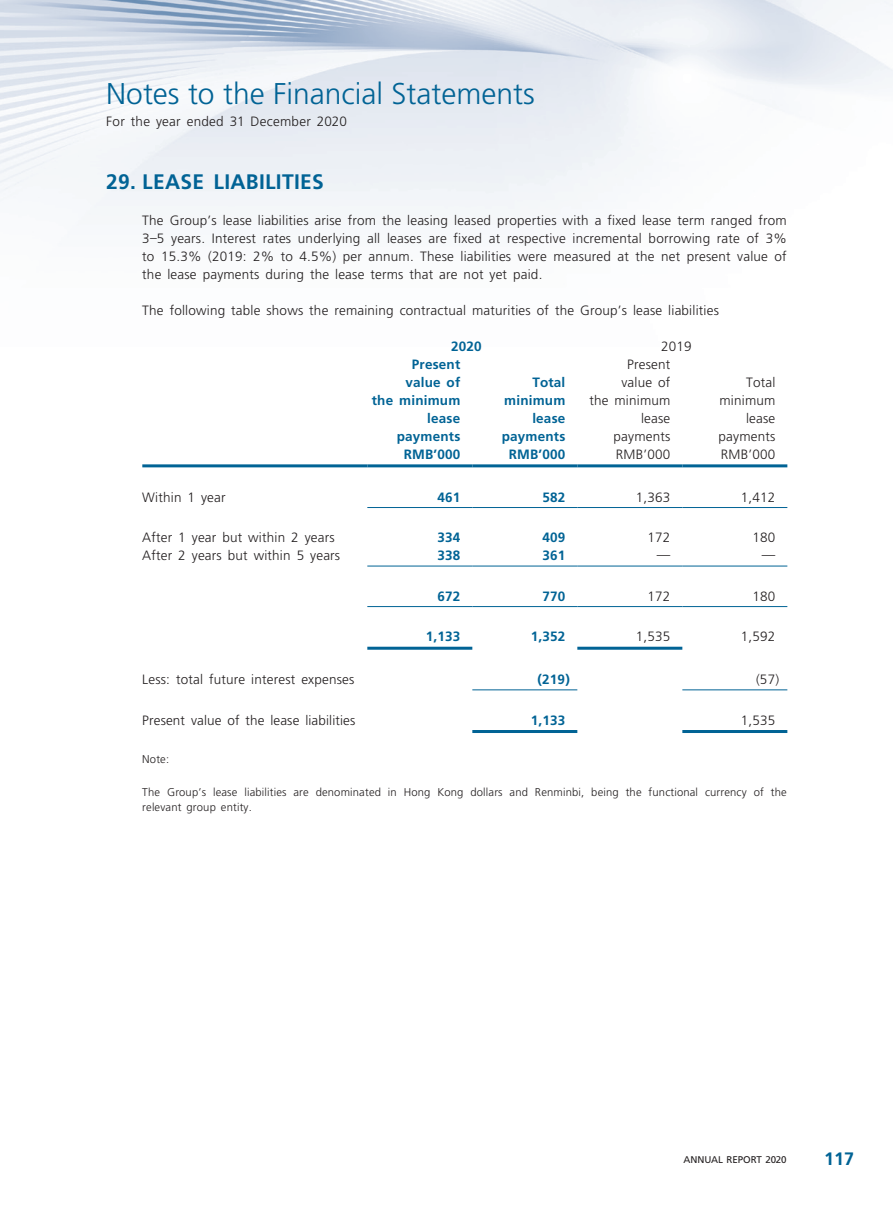
<style>
.page{position:relative;width:893px;height:1212px;background:#fff}
.page>*{position:absolute;margin:0;border:0;box-sizing:border-box;transform-origin:0 0}
.t1{font:300 30px "Frutiger LT Std";color:#016395}
._03_H1{font:700 21px "Frutiger LT Std";letter-spacing:.015em;color:#016395}
.t2{font:700 18px "Frutiger LT Std";color:#016395}
._12___P2{font:300 13.5px/18px "Frutiger LT Std";letter-spacing:.015em;color:#231f20;text-align:justify}
._15_Table_Stub{font:300 13.5px "Frutiger LT Std";letter-spacing:.015em;color:#231f20}
._01_Body_Text{font:700 13.5px "Frutiger LT Std";letter-spacing:.015em;color:#016395}
._01_Body_Text-2{font:300 13.5px "Frutiger LT Std";letter-spacing:.015em;color:#231f20}
._26___P2__Note{font:300 11.25px/15px "Frutiger LT Std";letter-spacing:.015em;color:#231f20}
.t3{font:9.75px "Frutiger LT Std";letter-spacing:-.01em;color:#231f20}
</style>
<div class="page">
<img style="left:0;top:0;width:893px;height:733px">
<hr style="left:142px;top:464px;width:225px;height:3px;background:#016395">
<hr style="left:367px;top:464px;width:105px;height:3px;background:#016395">
<hr style="left:472px;top:464px;width:105px;height:3px;background:#016395">
<hr style="left:577px;top:464px;width:105px;height:3px;background:#016395">
<hr style="left:682px;top:464px;width:105px;height:3px;background:#016395">
<hr style="left:367px;top:507px;width:105px;height:1px;background:#016395">
<hr style="left:472px;top:507px;width:105px;height:1px;background:#016395">
<hr style="left:577px;top:507px;width:105px;height:1px;background:#016395">
<hr style="left:682px;top:507px;width:105px;height:1px;background:#016395">
<hr style="left:367px;top:566px;width:105px;height:1px;background:#016395">
<hr style="left:472px;top:566px;width:105px;height:1px;background:#016395">
<hr style="left:577px;top:566px;width:105px;height:1px;background:#016395">
<hr style="left:682px;top:566px;width:105px;height:1px;background:#016395">
<hr style="left:367px;top:606px;width:105px;height:1px;background:#016395">
<hr style="left:472px;top:606px;width:105px;height:1px;background:#016395">
<hr style="left:577px;top:606px;width:105px;height:1px;background:#016395">
<hr style="left:682px;top:606px;width:105px;height:1px;background:#016395">
<hr style="left:367px;top:647px;width:105px;height:3px;background:#016395">
<hr style="left:577px;top:647px;width:105px;height:3px;background:#016395">
<hr style="left:472px;top:689px;width:105px;height:1px;background:#016395">
<hr style="left:682px;top:689px;width:105px;height:1px;background:#016395">
<hr style="left:472px;top:730px;width:105px;height:3px;background:#016395">
<hr style="left:682px;top:730px;width:105px;height:3px;background:#016395">
<h1 class="t1" style="left:106px;top:77px;width:430px">Notes to the Financial Statements</h1>
<p class="_12___P2" style="left:106px;top:112px;width:242px">For the year ended 31 December 2020</p>
<p class="_03_H1" style="left:106px;top:169px;width:219px">29. LEASE LIABILITIES</p>
<p class="_12___P2" style="left:142px;top:211px;width:646px">The Group’s lease liabilities arise from the leasing leased properties with a fixed lease term ranged from 3–5 years. Interest rates underlying all leases are fixed at respective incremental borrowing rate of 3% to 15.3% (2019: 2% to 4.5%) per annum. These liabilities were measured at the net present value of the lease payments during the lease terms that are not yet paid.</p>
<p class="_12___P2" style="left:142px;top:301px;width:578px">The following table shows the remaining contractual maturities of the Group’s lease liabilities</p>
<p class="_01_Body_Text" style="left:451px;top:338px;width:32px">2020</p>
<p class="_01_Body_Text-2" style="left:661px;top:339px;width:32px">2019</p>
<p class="_01_Body_Text" style="left:412px;top:356px;width:50px">Present</p>
<p class="_01_Body_Text" style="left:405px;top:374px;width:56px">value of</p>
<p class="_01_Body_Text" style="left:372px;top:392px;width:90px">the minimum</p>
<p class="_01_Body_Text" style="left:427px;top:410px;width:35px">lease</p>
<p class="_01_Body_Text" style="left:397px;top:428px;width:65px">payments</p>
<p class="_01_Body_Text-2" style="left:627px;top:357px;width:45px">Present</p>
<p class="_01_Body_Text-2" style="left:621px;top:375px;width:50px">value of</p>
<p class="_01_Body_Text-2" style="left:589px;top:393px;width:83px">the minimum</p>
<p class="_01_Body_Text-2" style="left:641px;top:411px;width:31px">lease</p>
<p class="_01_Body_Text-2" style="left:613px;top:429px;width:58px">payments</p>
<p class="_01_Body_Text" style="left:532px;top:374px;width:35px">Total</p>
<p class="_01_Body_Text" style="left:504px;top:392px;width:63px">minimum</p>
<p class="_01_Body_Text" style="left:532px;top:410px;width:35px">lease</p>
<p class="_01_Body_Text" style="left:502px;top:428px;width:65px">payments</p>
<p class="_01_Body_Text-2" style="left:746px;top:375px;width:31px">Total</p>
<p class="_01_Body_Text-2" style="left:719px;top:393px;width:57px">minimum</p>
<p class="_01_Body_Text-2" style="left:746px;top:411px;width:31px">lease</p>
<p class="_01_Body_Text-2" style="left:718px;top:429px;width:58px">payments</p>
<p class="_01_Body_Text" style="left:404px;top:446px;width:58px">RMB’000</p>
<p class="_01_Body_Text" style="left:509px;top:446px;width:58px">RMB’000</p>
<p class="_01_Body_Text-2" style="left:616px;top:447px;width:56px">RMB’000</p>
<p class="_01_Body_Text-2" style="left:721px;top:447px;width:56px">RMB’000</p>
<p class="_15_Table_Stub" style="left:142px;top:489px;width:85px">Within 1 year</p>
<p class="_01_Body_Text" style="left:437px;top:489px;width:24px">461</p>
<p class="_01_Body_Text" style="left:542px;top:489px;width:24px">582</p>
<p class="_01_Body_Text-2" style="left:636px;top:489px;width:36px">1,363</p>
<p class="_01_Body_Text-2" style="left:741px;top:489px;width:36px">1,412</p>
<p class="_15_Table_Stub" style="left:142px;top:530px;width:194px">After 1 year but within 2 years</p>
<p class="_01_Body_Text" style="left:437px;top:529px;width:24px">334</p>
<p class="_01_Body_Text" style="left:542px;top:529px;width:24px">409</p>
<p class="_01_Body_Text-2" style="left:647px;top:530px;width:24px">172</p>
<p class="_01_Body_Text-2" style="left:752px;top:530px;width:24px">180</p>
<p class="_15_Table_Stub" style="left:142px;top:548px;width:199px">After 2 years but within 5 years</p>
<p class="_01_Body_Text" style="left:437px;top:547px;width:24px">338</p>
<p class="_01_Body_Text" style="left:542px;top:547px;width:24px">361</p>
<p class="_01_Body_Text-2" style="left:657px;top:546px;width:15px">—</p>
<p class="_01_Body_Text-2" style="left:762px;top:546px;width:15px">—</p>
<p class="_01_Body_Text" style="left:437px;top:588px;width:24px">672</p>
<p class="_01_Body_Text" style="left:542px;top:588px;width:24px">770</p>
<p class="_01_Body_Text-2" style="left:647px;top:588px;width:24px">172</p>
<p class="_01_Body_Text-2" style="left:752px;top:588px;width:24px">180</p>
<p class="_01_Body_Text" style="left:426px;top:629px;width:36px">1,133</p>
<p class="_01_Body_Text" style="left:531px;top:629px;width:36px">1,352</p>
<p class="_01_Body_Text-2" style="left:636px;top:629px;width:36px">1,535</p>
<p class="_01_Body_Text-2" style="left:741px;top:629px;width:36px">1,592</p>
<p class="_15_Table_Stub" style="left:142px;top:672px;width:214px">Less: total future interest expenses</p>
<p class="_01_Body_Text" style="left:538px;top:671px;width:34px">(219)</p>
<p class="_01_Body_Text-2" style="left:756px;top:672px;width:25px">(57)</p>
<p class="_15_Table_Stub" style="left:142px;top:712px;width:215px">Present value of the lease liabilities</p>
<p class="_01_Body_Text" style="left:531px;top:712px;width:36px">1,133</p>
<p class="_01_Body_Text-2" style="left:741px;top:712px;width:36px">1,535</p>
<p class="_26___P2__Note" style="left:142px;top:752px;width:28px">Note:</p>
<p class="_26___P2__Note" style="left:142px;top:785px;width:646px">The Group’s lease liabilities are denominated in Hong Kong dollars and Renminbi, being the functional currency of the relevant group entity.</p>
<p class="t3" style="left:684px;top:1154px;width:105px">ANNUAL REPORT 2020</p>
<h3 class="t2" style="left:824px;top:1148px;width:32px">117</h3>
</div>
